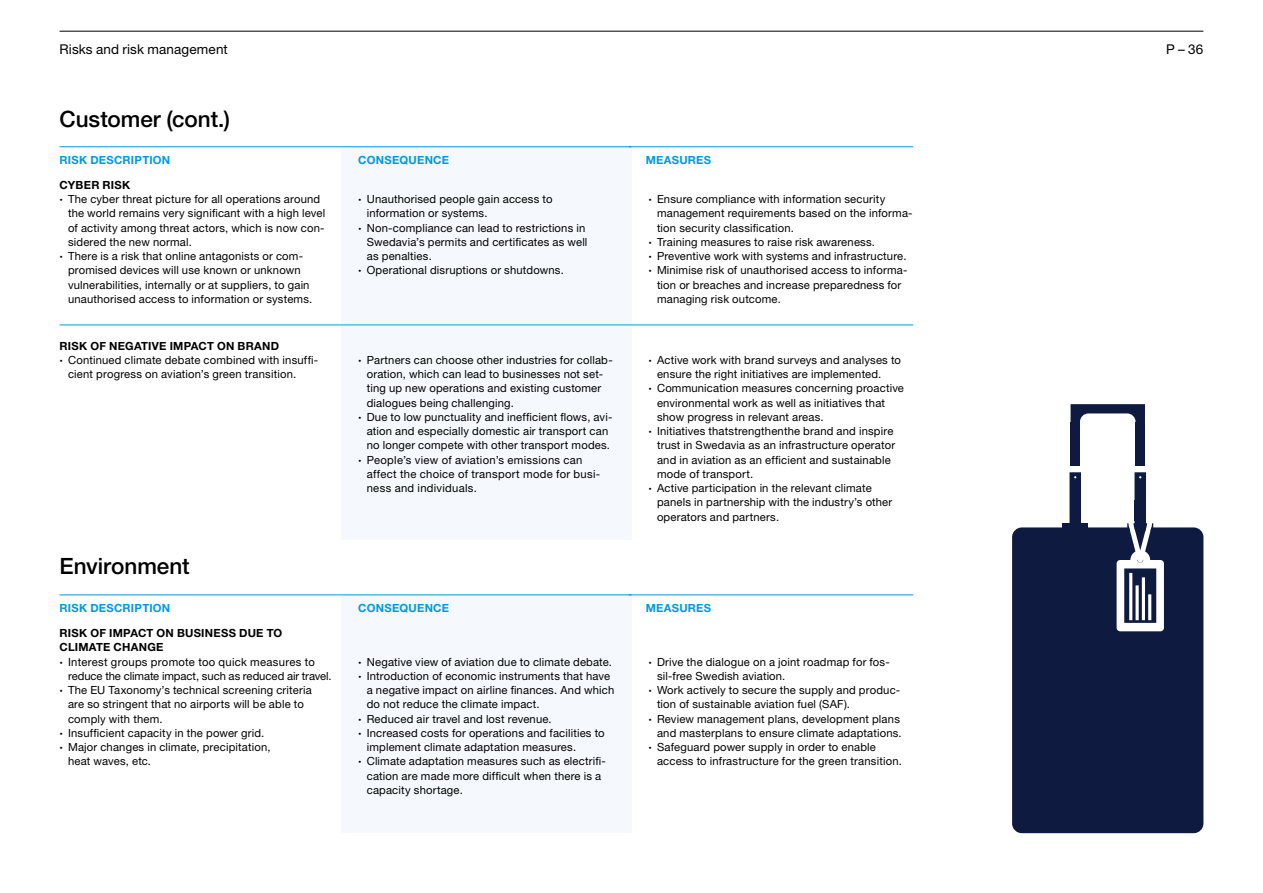
<style>
.page{position:relative;width:1263px;height:893px;background:#fff}
.page>*{position:absolute;margin:0;border:0;box-sizing:border-box;transform-origin:0 0}
.InnehållRubrik__23{font:500 22.5px "Helvetica Neue LT Std";color:#000}
.t1{font:13.5px "Helvetica Neue LT Std";letter-spacing:.01em;color:#000}
.Faktraruta_Text_Bull{font:11.25px/14.2px "Helvetica Neue LT Std";letter-spacing:.015em;color:#000}
.Faktaruta_H5_Mellanr{font:700 11.25px/14.2px "Helvetica Neue LT Std";letter-spacing:.02em;color:#000}
.Faktaruta_Caption_To{font:700 11.25px "Helvetica Neue LT Std";letter-spacing:.02em;color:#009add}
.s1{font-weight:800}
</style>
<div class="page">
<div style="left:341px;top:147px;width:290px;height:393px;background:#f5f8fc"></div>
<div style="left:341px;top:594px;width:290px;height:239px;background:#f5f8fc"></div>
<hr style="left:60px;top:325px;width:853px;height:1px;background:#009add">
<svg style="left:1070px;top:404px;width:75px;height:18px"></svg>
<div style="left:1135px;top:422px;width:10px;height:44px;background:#0f1a41"></div>
<div style="left:1070px;top:422px;width:10px;height:44px;background:#0f1a41"></div>
<svg style="left:1069px;top:472px;width:12px;height:51px"></svg>
<div style="left:1062px;top:523px;width:26px;height:8px;background:#0f1a41"></div>
<div style="left:1012px;top:527px;width:191px;height:306px;background:#0f1a41"></div>
<svg style="left:1127px;top:472px;width:26px;height:78px"></svg>
<div style="left:1134px;top:500px;width:12px;height:20px;background:#0f1a41"></div>
<hr style="left:60px;top:146px;width:281px;height:1px;background:#009add">
<hr style="left:60px;top:594px;width:281px;height:1px;background:#009add">
<hr style="left:341px;top:146px;width:290px;height:1px;background:#009add">
<hr style="left:341px;top:594px;width:290px;height:1px;background:#009add">
<hr style="left:629px;top:146px;width:284px;height:1px;background:#009add">
<hr style="left:629px;top:594px;width:284px;height:1px;background:#009add">
<hr style="left:60px;top:31px;width:1143px;height:1px;background:#000">
<p class="t1" style="left:60px;top:41px;width:170px">Risks and risk management</p>
<p class="t1" style="left:1166px;top:41px;width:39px">P – 36</p>
<h3 class="InnehållRubrik__23" style="left:60px;top:105px;width:172px">Customer (cont.)</h3>
<h4 class="Faktaruta_Caption_To" style="left:60px;top:153px;width:112px">RISK DESCRIPTION</h4>
<h5 class="Faktaruta_H5_Mellanr" style="left:60px;top:177px;width:72px">CYBER RISK</h5>
<p class="Faktraruta_Text_Bull" style="left:68px;top:192px;width:259px;text-indent:-9px"><span class="s1">·</span> The cyber threat picture for all operations around the world remains very significant with a high level of activity among threat actors, which is now con&shy;sidered the new normal.</p>
<p class="Faktraruta_Text_Bull" style="left:68px;top:249px;width:246px;text-indent:-9px"><span class="s1">·</span> There is a risk that online antagonists or com&shy;promised devices will use known or unknown vulnerabilities, internally or at suppliers, to gain unauthorised access to information or systems.</p>
<h5 class="Faktaruta_H5_Mellanr" style="left:60px;top:338px;width:221px">RISK OF NEGATIVE IMPACT ON BRAND</h5>
<p class="Faktraruta_Text_Bull" style="left:68px;top:353px;width:252px;text-indent:-9px"><span class="s1">·</span> Continued climate debate combined with insuffi&shy;cient progress on aviation’s green transition.</p>
<h3 class="InnehållRubrik__23" style="left:60px;top:553px;width:132px">Environment</h3>
<h4 class="Faktaruta_Caption_To" style="left:60px;top:601px;width:112px">RISK DESCRIPTION</h4>
<h5 class="Faktaruta_H5_Mellanr" style="left:60px;top:626px;width:224px">RISK OF IMPACT ON BUSINESS DUE TO<br>CLIMATE CHANGE</h5>
<p class="Faktraruta_Text_Bull" style="left:68px;top:654px;width:265px;text-indent:-9px"><span class="s1">·</span> Interest groups promote too quick measures to reduce the climate impact, such as reduced air travel.</p>
<p class="Faktraruta_Text_Bull" style="left:68px;top:683px;width:245px;text-indent:-9px"><span class="s1">·</span> The EU Taxonomy’s technical screening criteria are so stringent that no airports will be able to comply with them.</p>
<p class="Faktraruta_Text_Bull" style="left:60px;top:726px;width:206px"><span class="s1">·</span> Insufficient capacity in the power grid.</p>
<p class="Faktraruta_Text_Bull" style="left:68px;top:740px;width:204px;text-indent:-9px"><span class="s1">·</span> Major changes in climate, precipitation, heat waves, etc.</p>
<h4 class="Faktaruta_Caption_To" style="left:358px;top:153px;width:92px">CONSEQUENCE</h4>
<p class="Faktraruta_Text_Bull" style="left:367px;top:192px;width:187px;text-indent:-9px"><span class="s1">·</span> Unauthorised people gain access to information or systems.</p>
<p class="Faktraruta_Text_Bull" style="left:367px;top:220px;width:222px;text-indent:-9px"><span class="s1">·</span> Non-compliance can lead to restrictions in<br>Swedavia’s permits and certificates as well as penalties.</p>
<p class="Faktraruta_Text_Bull" style="left:358px;top:263px;width:207px"><span class="s1">·</span> Operational disruptions or shutdowns.</p>
<p class="Faktraruta_Text_Bull" style="left:367px;top:353px;width:247px;text-indent:-9px"><span class="s1">·</span> Partners can choose other industries for collab&shy;oration, which can lead to businesses not set&shy;ting up new operations and existing customer dialogues being challenging.</p>
<p class="Faktraruta_Text_Bull" style="left:358px;top:410px;width:256px;text-align:center"><span class="s1">·</span> Due to low punctuality and inefficient flows, avi&shy;ation and especially domestic air transport can no longer compete with other transport modes.</p>
<p class="Faktraruta_Text_Bull" style="left:367px;top:452px;width:235px;text-indent:-9px"><span class="s1">·</span> People’s view of aviation’s emissions can affect the choice of transport mode for busi&shy;ness and individuals.</p>
<h4 class="Faktaruta_Caption_To" style="left:358px;top:601px;width:92px">CONSEQUENCE</h4>
<p class="Faktraruta_Text_Bull" style="left:358px;top:654px;width:255px"><span class="s1">·</span> Negative view of aviation due to climate debate.</p>
<p class="Faktraruta_Text_Bull" style="left:367px;top:669px;width:249px;text-indent:-9px"><span class="s1">·</span> Introduction of economic instruments that have a negative impact on airline finances. And which do not reduce the climate impact.</p>
<p class="Faktraruta_Text_Bull" style="left:358px;top:711px;width:195px"><span class="s1">·</span> Reduced air travel and lost revenue.</p>
<p class="Faktraruta_Text_Bull" style="left:367px;top:726px;width:239px;text-indent:-9px"><span class="s1">·</span> Increased costs for operations and facilities to implement climate adaptation measures.</p>
<p class="Faktraruta_Text_Bull" style="left:367px;top:754px;width:241px;text-indent:-9px"><span class="s1">·</span> Climate adaptation measures such as electrifi&shy;cation are made more difficult when there is a capacity shortage.</p>
<h4 class="Faktaruta_Caption_To" style="left:646px;top:153px;width:67px">MEASURES</h4>
<p class="Faktraruta_Text_Bull" style="left:657px;top:192px;width:257px;text-indent:-9px"><span class="s1">·</span> Ensure compliance with information security management requirements based on the informa&shy;tion security classification.</p>
<p class="Faktraruta_Text_Bull" style="left:648px;top:234px;width:228px"><span class="s1">·</span> Training measures to raise risk awareness.</p>
<p class="Faktraruta_Text_Bull" style="left:648px;top:249px;width:259px"><span class="s1">·</span> Preventive work with systems and infrastructure.</p>
<p class="Faktraruta_Text_Bull" style="left:657px;top:263px;width:252px;text-indent:-9px"><span class="s1">·</span> Minimise risk of unauthorised access to informa&shy;tion or breaches and increase preparedness for managing risk outcome.</p>
<p class="Faktraruta_Text_Bull" style="left:657px;top:353px;width:246px;text-indent:-9px"><span class="s1">·</span> Active work with brand surveys and analyses to ensure the right initiatives are implemented.</p>
<p class="Faktraruta_Text_Bull" style="left:657px;top:381px;width:248px;text-indent:-9px"><span class="s1">·</span> Communication measures concerning proactive environmental work as well as initiatives that show progress in relevant areas.</p>
<p class="Faktraruta_Text_Bull" style="left:657px;top:424px;width:240px;text-indent:-9px"><span class="s1">·</span> Initiatives thatstrengthenthe brand and inspire trust in Swedavia as an infrastructure operator and in aviation as an efficient and sustainable mode of transport.</p>
<p class="Faktraruta_Text_Bull" style="left:657px;top:481px;width:237px;text-indent:-9px"><span class="s1">·</span> Active participation in the relevant climate panels in partnership with the industry’s other operators and partners.</p>
<h4 class="Faktaruta_Caption_To" style="left:646px;top:601px;width:67px">MEASURES</h4>
<p class="Faktraruta_Text_Bull" style="left:657px;top:654px;width:234px;text-indent:-9px"><span class="s1">·</span> Drive the dialogue on a joint roadmap for fos&shy;sil-free Swedish aviation.</p>
<p class="Faktraruta_Text_Bull" style="left:657px;top:683px;width:245px;text-indent:-9px"><span class="s1">·</span> Work actively to secure the supply and produc&shy;tion of sustainable aviation fuel (SAF).</p>
<p class="Faktraruta_Text_Bull" style="left:648px;top:711px;width:255px;text-align:right"><span class="s1">·</span> Review management plans, development plans and masterplans to ensure climate adaptations.</p>
<p class="Faktraruta_Text_Bull" style="left:657px;top:740px;width:246px;text-indent:-9px"><span class="s1">·</span> Safeguard power supply in order to enable access to infrastructure for the green transition.</p>
</div>
